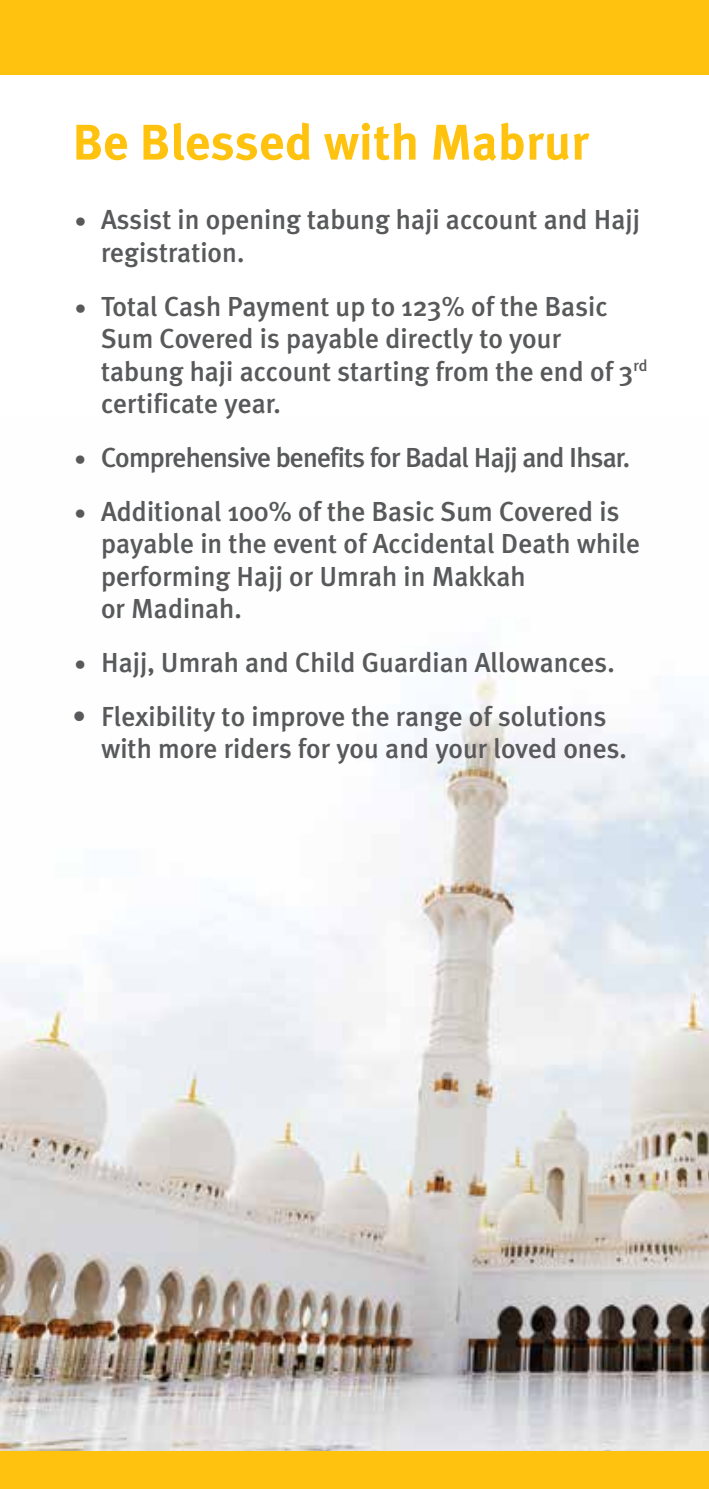
<style>
.page{position:relative;width:709px;height:1489px;background:#fff}
.page>*{position:absolute;margin:0;border:0;box-sizing:border-box;transform-origin:0 0}
.t1{font:700 50px "Meta Pro";color:#ffc20e}
.t2{font:500 27.5px/32.5px "Meta Plus";color:#58595b}
.t3{font:500 27.5px/53.8px "Meta Plus";letter-spacing:-.03em;color:#58595b}
.s1{font-family:"Kievit OT"}
</style>
<div class="page">
<img style="left:0;top:661px;width:709px;height:790px">
<div style="left:0;top:0;width:709px;height:74px;background:#ffc20e"></div>
<div style="left:0;top:1451px;width:709px;height:37px;background:#ffc20e"></div>
<h1 class="t1" style="left:73px;top:111px;width:518px">Be Blessed with Mabrur</h1>
<p class="t2" style="left:101px;top:203px;width:540px;text-indent:-28px"><span class="s1">∙</span> Assist in opening tabung haji account and Hajj registration.</p>
<p class="t2" style="left:101px;top:289px;width:548px;text-indent:-28px"><span class="s1">∙</span> Total Cash Payment up to 123% of the Basic Sum Covered is payable directly to your tabung haji account starting from the end of 3<sup>rd </sup>certificate year.</p>
<p class="t3" style="left:73px;top:430px;width:559px"><span class="s1">∙</span> Comprehensive benefits for Badal Hajj and Ihsar. <span class="s1">∙</span> Additional 100% of the Basic Sum Covered is</p>
<p class="t2" style="left:101px;top:527px;width:541px">payable in the event of Accidental Death while performing Hajj or Umrah in Makkah<br>or Madinah.</p>
<p class="t2" style="left:73px;top:646px;width:543px"><span class="s1">∙</span> Hajj, Umrah and Child Guardian Allowances.</p>
<p class="t2" style="left:101px;top:699px;width:527px;text-indent:-28px">• Flexibility to improve the range of solutions with more riders for you and your loved ones.</p>
</div>
